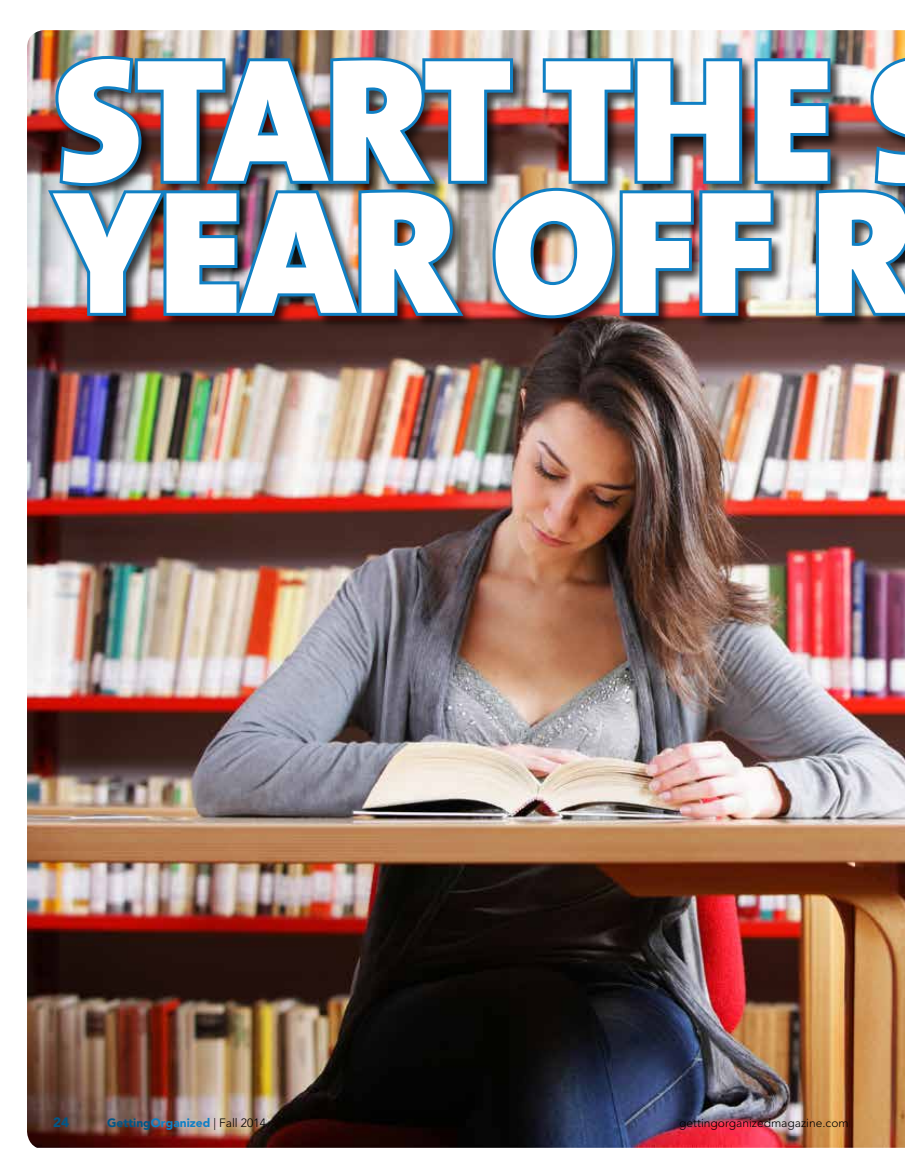
<style>
.page{position:relative;width:905px;height:1175px;background:#fff}
.page>*{position:absolute;margin:0;border:0;box-sizing:border-box;transform-origin:0 0}
.t1{font:177px/132px "The Mix Black Caps";letter-spacing:-.01em;color:#fff}
.t2{font:900 13.5px "Avenir LT Std";color:#015788}
.t3{font:300 12px "Avenir LT Std";color:#000}
.t4{font:900 12px "Avenir LT Std";color:#1080c4}
.s1{color:#015788}
.s2{font-weight:300;color:#000}
</style>
<div class="page">
<img style="left:27px;top:30px;width:877px;height:1117px">
<div style="left:47px;top:55px;width:857px;height:277px;background:#000;opacity:.75"></div>
<img style="left:43px;top:53px;width:861px;height:268px">
<h1 class="t1" style="left:54px;top:51px;width:861px">START THE<br>YEAR OFF R</h1>
<p class="t2" style="left:53px;top:1114px;width:17px">24</p>
<p class="t4" style="left:107px;top:1115px;width:160px"><span class="s1">Getting</span>Organized <span class="s2">| Fall 2014</span></p>
<p class="t3" style="left:679px;top:1115px;width:171px">gettingorganizedmagazine.com</p>
</div>
